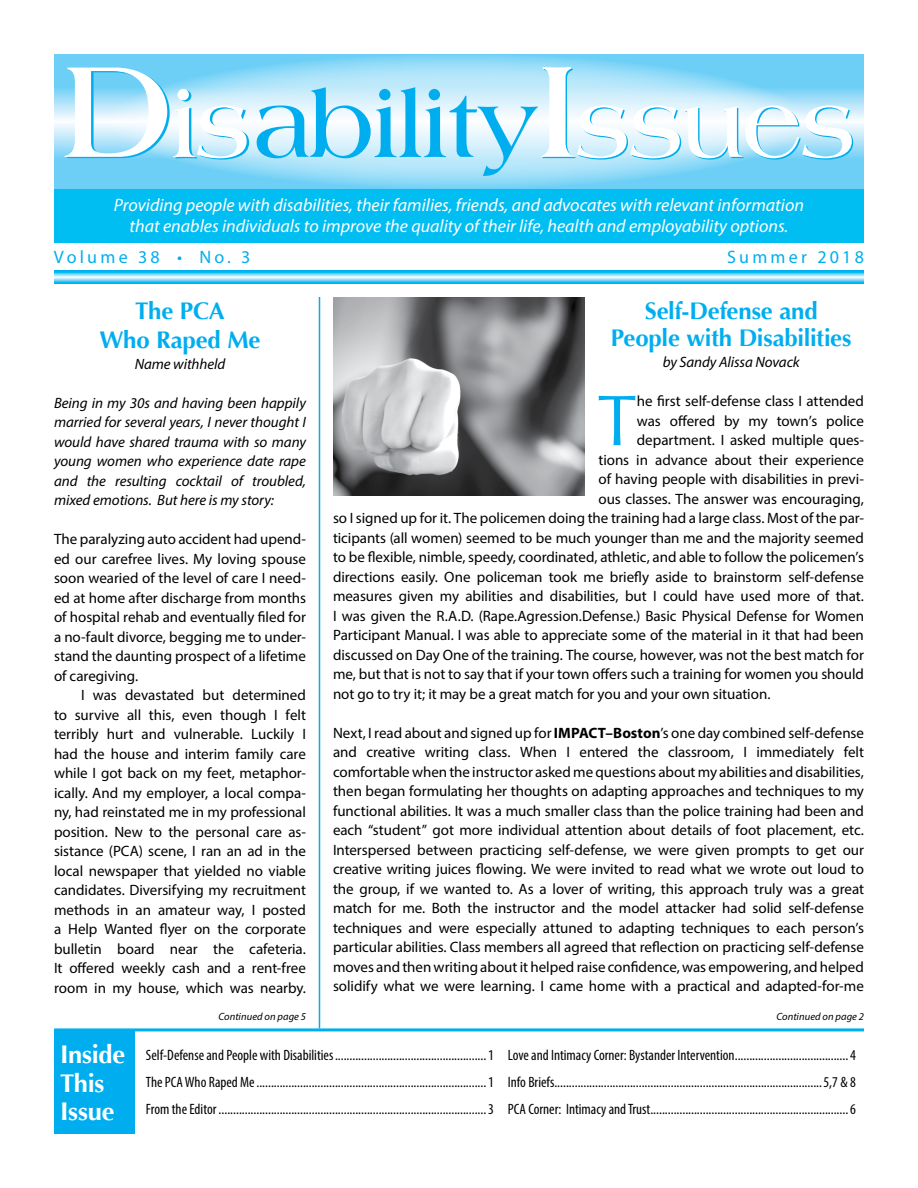
<style>
.page{position:relative;width:918px;height:1188px;background:#fff}
.page>*{position:absolute;margin:0;border:0;box-sizing:border-box;transform-origin:0 0}
.t1{font:700 96px "Americana";letter-spacing:-.02em;color:#00aeef}
.t2{font:72px "Optima";color:#00aeef}
.t3{font:700 25.5px/28.5px "Optima";letter-spacing:-.01em;color:#fff}
.t4{font:700 24px/28.5px "Optima";letter-spacing:-.01em;color:#00aeef;text-align:center}
.t5{font:italic 18px/21.6px "Myriad Pro";color:#fff;text-align:center}
.t6{font:18px "Myriad Pro";letter-spacing:.18em;color:#00aeef}
.t7{font:15px/19.5px "Myriad Pro";letter-spacing:-.005em;color:#000;text-align:justify}
.t8{font:condensed 15px/27px "Myriad Pro";color:#000;text-align:justify}
.t9{font:italic 15px/19.5px "Myriad Pro";letter-spacing:-.005em;color:#000;text-align:justify}
.t10{font:italic 10.5px "Myriad Pro";letter-spacing:.01em;color:#000}
.s1{font-size:139.5px}
.s2{font-weight:700}
</style>
<div class="page">
<hr style="left:319px;top:297px;width:1px;height:731px;background:#00aeef">
<div style="left:54px;top:1031px;width:81px;height:103px;background:#00aeef"></div>
<div style="left:54px;top:189px;width:810px;height:54px;background:#00bdf2"></div>
<svg style="left:54px;top:54px;width:810px;height:135px"></svg>
<svg style="left:108px;top:54px;width:702px;height:135px"></svg>
<svg style="left:257px;top:67px;width:595px;height:109px"></svg>
<svg style="left:64px;top:68px;width:183px;height:90px"></svg>
<svg style="left:54px;top:270px;width:810px;height:14px"></svg>
<hr style="left:54px;top:1028px;width:810px;height:3px;background:#00aeef">
<img style="left:333px;top:297px;width:252px;height:198px">
<h1 class="t1" style="left:65px;top:72px;width:190px"><span class="s1">D</span>is</h1>
<h1 class="t1" style="left:538px;top:72px;width:320px"><span class="s1">I</span>ssues</h1>
<p class="t5" style="left:114px;top:193px;width:692px">Providing people with disabilities, their families, friends, and advocates with relevant information that enables individuals to improve the quality of their life, health and employability options.</p>
<p class="t6" style="left:54px;top:245px;width:198px">Volume 38 • No. 3</p>
<p class="t6" style="left:727px;top:245px;width:138px">Summer 2018</p>
<h3 class="t4" style="left:99px;top:297px;width:163px">The PCA<br>Who Raped Me</h3>
<p class="t9" style="left:135px;top:354px;width:92px">Name withheld</p>
<p class="t9" style="left:54px;top:393px;width:254px">Being in my 30s and having been happily married for several years, I never thought I would have shared trauma with so many young women who experience date rape and the resulting cocktail of troubled, mixed emotions. But here is my story:</p>
<p class="t7" style="left:54px;top:529px;width:254px">The paralyzing auto accident had upend&shy;ed our carefree lives. My loving spouse soon wearied of the level of care I need&shy;ed at home after discharge from months of hospital rehab and eventually filed for a no-fault divorce, begging me to under&shy;stand the daunting prospect of a lifetime of caregiving.</p>
<p class="t7" style="left:54px;top:685px;width:254px;text-indent:27px">I was devastated but determined to survive all this, even though I felt terribly hurt and vulnerable. Luckily I had the house and interim family care while I got back on my feet, metaphor&shy;ically. And my employer, a local compa&shy;ny, had reinstated me in my professional position. New to the personal care as&shy;sistance (PCA) scene, I ran an ad in the local newspaper that yielded no viable candidates. Diversifying my recruitment methods in an amateur way, I posted a Help Wanted flyer on the corporate bulletin board near the cafeteria.<br>It offered weekly cash and a rent-free room in my house, which was nearby.</p>
<h3 class="t4" style="left:611px;top:298px;width:242px;line-height:27px">Self-Defense and<br>People with Disabilities</h3>
<p class="t9" style="left:663px;top:352px;width:139px">by Sandy Alissa Novack</p>
<h2 class="t2" style="left:597px;top:379px;width:41px">T</h2>
<p class="t7" style="left:637px;top:391px;width:229px">he first self-defense class I attended</p>
<p class="t7" style="left:637px;top:411px;width:229px">was offered by my town’s police</p>
<p class="t7" style="left:637px;top:430px;width:229px">department. I asked multiple ques-</p>
<p class="t7" style="left:599px;top:450px;width:267px">tions in advance about their experience</p>
<p class="t7" style="left:599px;top:469px;width:267px">of having people with disabilities in previ-</p>
<p class="t7" style="left:599px;top:489px;width:267px">ous classes. The answer was encouraging,</p>
<p class="t7" style="left:333px;top:508px;width:532px">so I signed up for it. The policemen doing the training had a large class. Most of the par-</p>
<p class="t7" style="left:333px;top:528px;width:532px">ticipants (all women) seemed to be much younger than me and the majority seemed</p>
<p class="t7" style="left:333px;top:547px;width:532px">to be flexible, nimble, speedy, coordinated, athletic, and able to follow the policemen’s</p>
<p class="t7" style="left:333px;top:567px;width:532px">directions easily. One policeman took me briefly aside to brainstorm self-defense</p>
<p class="t7" style="left:333px;top:586px;width:533px">measures given my abilities and disabilities, but I could have used more of that.</p>
<p class="t7" style="left:333px;top:606px;width:533px">I was given the R.A.D. (Rape.Agression.Defense.) Basic Physical Defense for Women</p>
<p class="t7" style="left:333px;top:625px;width:532px">Participant Manual. I was able to appreciate some of the material in it that had been</p>
<p class="t7" style="left:333px;top:645px;width:533px">discussed on Day One of the training. The course, however, was not the best match for</p>
<p class="t7" style="left:333px;top:664px;width:533px">me, but that is not to say that if your town offers such a training for women you should</p>
<p class="t7" style="left:333px;top:684px;width:439px">not go to try it; it may be a great match for you and your own situation.</p>
<p class="t7" style="left:333px;top:723px;width:533px">Next, I read about and signed up for <span class="s2">IMPACT–Boston</span>’s one day combined self-defense and creative writing class. When I entered the classroom, I immediately felt comfortable when the instructor asked me questions about my abilities and disabilities, then began formulating her thoughts on adapting approaches and techniques to my functional abilities. It was a much smaller class than the police training had been and each “student” got more individual attention about details of foot placement, etc.<br>Interspersed between practicing self-defense, we were given prompts to get our creative writing juices flowing. We were invited to read what we wrote out loud to the group, if we wanted to. As a lover of writing, this approach truly was a great match for me. Both the instructor and the model attacker had solid self-defense techniques and were especially attuned to adapting techniques to each person’s particular abilities. Class members all agreed that reflection on practicing self-defense moves and then writing about it helped raise confidence, was empowering, and helped solidify what we were learning. I came home with a practical and adapted-for-me</p>
<p class="t10" style="left:219px;top:1010px;width:89px">Continued on page 5</p>
<p class="t10" style="left:777px;top:1010px;width:89px">Continued on page 2</p>
<h3 class="t3" style="left:60px;top:1041px;width:67px">Inside<br>This<br>Issue</h3>
<p class="t8" style="left:146px;top:1041px;width:350px">Self-Defense and People with Disabilities....................................................1<br>The PCA Who Raped Me...............................................................................1<br>From the Editor ............................................................................................3</p>
<p class="t8" style="left:508px;top:1041px;width:349px">Love and Intimacy Corner: Bystander Intervention.......................................4<br>Info Briefs............................................................................................5,7 &amp; 8<br>PCA Corner: Intimacy and Trust....................................................................6</p>
</div>
